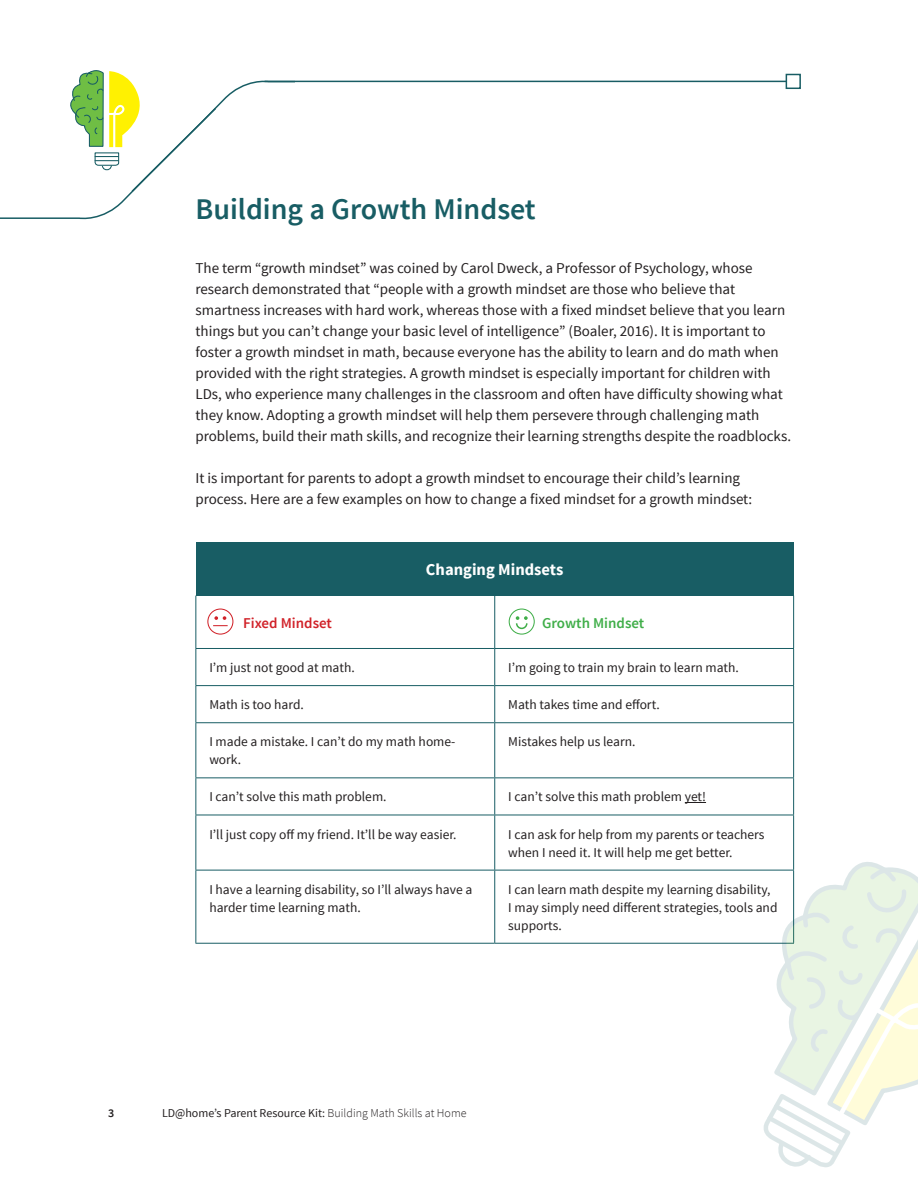
<style>
.page{position:relative;width:918px;height:1188px;background:#fff}
.page>*{position:absolute;margin:0;border:0;box-sizing:border-box;transform-origin:0 0}
.t1{font:600 30px "Source Sans Pro";color:#185d64}
.t2{font:700 16.5px "Source Sans Pro";color:#fff}
.t3{font:15px/21px "Source Sans Pro";color:#231f20}
.t4{font:600 15px "Source Sans Pro";color:#40ae49}
.t5{font:600 15px "Source Sans Pro";color:#d1232a}
.t6{font:13.5px/18px "Source Sans Pro";color:#231f20}
.t7{font:12px "Source Sans Pro";color:#231f20}
.t8{font:600 12px "Source Sans Pro";color:#231f20}
.s1{font-weight:300}
</style>
<div class="page">
<hr style="left:265px;top:81px;width:528px;height:1px;background:#185d64">
<div style="left:786px;top:74px;width:15px;height:15px;background:#fff;border:2px solid #185d64"></div>
<svg style="left:0;top:70px;width:297px;height:150px"></svg>
<div style="left:196px;top:542px;width:598px;height:54px;background:#185d64"></div>
<hr style="left:196px;top:596px;width:1px;height:52px;background:#185d64">
<hr style="left:195px;top:815px;width:1px;height:55px;background:#185d64">
<hr style="left:195px;top:648px;width:300px;height:1px;background:#185d64">
<hr style="left:195px;top:649px;width:1px;height:36px;background:#185d64">
<hr style="left:195px;top:685px;width:300px;height:1px;background:#185d64">
<hr style="left:195px;top:686px;width:1px;height:36px;background:#185d64">
<hr style="left:195px;top:722px;width:300px;height:1px;background:#185d64">
<hr style="left:195px;top:723px;width:1px;height:54px;background:#185d64">
<hr style="left:195px;top:777px;width:300px;height:1px;background:#185d64">
<hr style="left:195px;top:778px;width:1px;height:37px;background:#185d64">
<hr style="left:195px;top:815px;width:300px;height:1px;background:#185d64">
<hr style="left:195px;top:870px;width:300px;height:1px;background:#185d64">
<hr style="left:195px;top:870px;width:1px;height:73px;background:#185d64">
<hr style="left:195px;top:943px;width:300px;height:1px;background:#185d64">
<hr style="left:494px;top:596px;width:1px;height:52px;background:#185d64">
<hr style="left:793px;top:596px;width:1px;height:52px;background:#185d64">
<hr style="left:495px;top:648px;width:299px;height:1px;background:#185d64">
<hr style="left:494px;top:649px;width:1px;height:36px;background:#185d64">
<hr style="left:793px;top:649px;width:1px;height:36px;background:#185d64">
<hr style="left:495px;top:685px;width:299px;height:1px;background:#185d64">
<hr style="left:494px;top:686px;width:1px;height:36px;background:#185d64">
<hr style="left:793px;top:686px;width:1px;height:36px;background:#185d64">
<hr style="left:495px;top:722px;width:299px;height:1px;background:#185d64">
<hr style="left:494px;top:723px;width:1px;height:54px;background:#185d64">
<hr style="left:793px;top:723px;width:1px;height:54px;background:#185d64">
<hr style="left:495px;top:777px;width:299px;height:1px;background:#185d64">
<hr style="left:494px;top:778px;width:1px;height:37px;background:#185d64">
<hr style="left:793px;top:778px;width:1px;height:37px;background:#185d64">
<hr style="left:495px;top:815px;width:299px;height:1px;background:#185d64">
<hr style="left:494px;top:815px;width:1px;height:55px;background:#185d64">
<hr style="left:793px;top:815px;width:1px;height:55px;background:#185d64">
<hr style="left:495px;top:870px;width:299px;height:1px;background:#185d64">
<hr style="left:494px;top:870px;width:1px;height:73px;background:#185d64">
<hr style="left:495px;top:943px;width:299px;height:1px;background:#185d64">
<svg style="left:685px;top:802px;width:21px;height:1px"></svg>
<div style="left:207px;top:609px;width:26px;height:26px;border:1px solid #d1232a;border-radius:50%"></div>
<svg style="left:213px;top:616px;width:15px;height:10px"></svg>
<div style="left:509px;top:609px;width:26px;height:26px;border:1px solid #40ae49;border-radius:50%"></div>
<svg style="left:515px;top:616px;width:13px;height:14px"></svg>
<svg style="left:762px;top:850px;width:156px;height:318px"></svg>
<h2 class="t1" style="left:195px;top:190px;width:342px">Building a Growth Mindset</h2>
<p class="t3" style="left:195px;top:258px;width:597px">The term “growth mindset” was coined by Carol Dweck, a Professor of Psychology, whose research demonstrated that “people with a growth mindset are those who believe that smartness increases with hard work, whereas those with a fixed mindset believe that you learn things but you can’t change your basic level of intelligence” (Boaler, 2016). It is important to foster a growth mindset in math, because everyone has the ability to learn and do math when provided with the right strategies. A growth mindset is especially important for children with LDs, who experience many challenges in the classroom and often have difficulty showing what they know. Adopting a growth mindset will help them persevere through challenging math problems, build their math skills, and recognize their learning strengths despite the roadblocks.</p>
<p class="t3" style="left:195px;top:468px;width:558px">It is important for parents to adopt a growth mindset to encourage their child’s learning process. Here are a few examples on how to change a fixed mindset for a growth mindset:</p>
<h3 class="t2" style="left:426px;top:559px;width:139px">Changing Mindsets</h3>
<p class="t5" style="left:243px;top:613px;width:90px">Fixed Mindset</p>
<p class="t4" style="left:542px;top:613px;width:104px">Growth Mindset</p>
<p class="t6" style="left:209px;top:659px;width:147px">I’m just not good at math.</p>
<p class="t6" style="left:508px;top:659px;width:232px">I’m going to train my brain to learn math.</p>
<p class="t6" style="left:209px;top:696px;width:96px">Math is too hard.</p>
<p class="t6" style="left:508px;top:696px;width:153px">Math takes time and effort.</p>
<p class="t6" style="left:209px;top:733px;width:248px">I made a mistake. I can’t do my math home&shy;work.</p>
<p class="t6" style="left:508px;top:733px;width:129px">Mistakes help us learn.</p>
<p class="t6" style="left:209px;top:788px;width:179px">I can’t solve this math problem.</p>
<p class="t6" style="left:508px;top:788px;width:199px">I can’t solve this math problem yet!</p>
<p class="t6" style="left:209px;top:825px;width:249px">I’ll just copy off my friend. It’ll be way easier.</p>
<p class="t6" style="left:508px;top:825px;width:258px">I can ask for help from my parents or teachers when I need it. It will help me get better.</p>
<p class="t6" style="left:209px;top:880px;width:265px">I have a learning disability, so I’ll always have a harder time learning math.</p>
<p class="t6" style="left:508px;top:880px;width:271px">I can learn math despite my learning disability,<br>I may simply need different strategies, tools and supports.</p>
<p class="t8" style="left:108px;top:1106px;width:8px">3</p>
<p class="t7" style="left:162px;top:1106px;width:306px">LD@home’s Parent Resource Kit: <span class="s1">Building Math Skills at Home</span></p>
</div>
